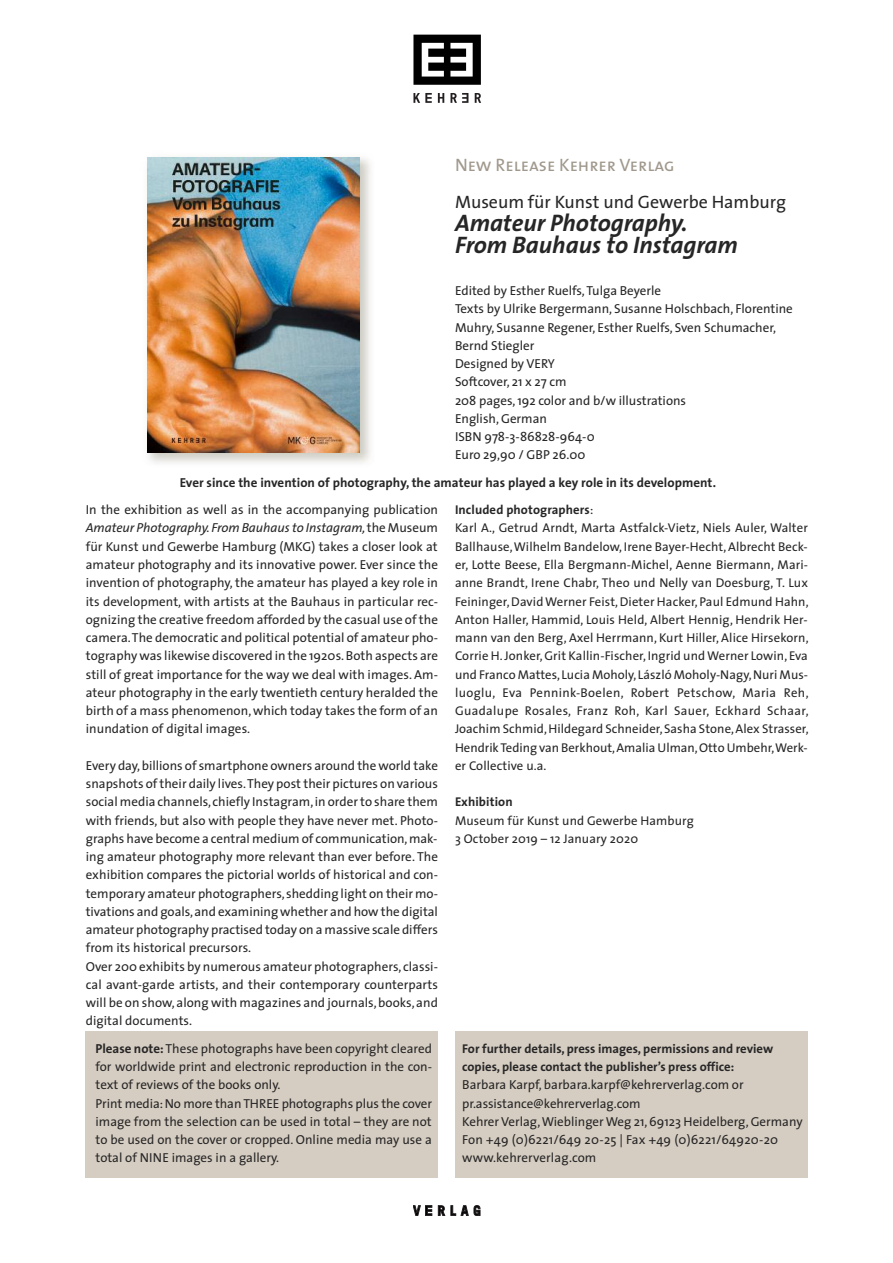
<style>
.page{position:relative;width:893px;height:1263px;background:#fff}
.page>*{position:absolute;margin:0;border:0;box-sizing:border-box;transform-origin:0 0}
.t1{font:italic 700 24px/22.5px "The Sans";color:#272627}
.t2{font:18px "The Sans";color:#272627}
.t3{font:18px "The Sans Caps";color:#a0988c}
.t4{font:13.05px/18.3px "The Sans";color:#272627}
.t5{font:700 13.05px "The Sans";letter-spacing:.005em;color:#272627}
.t6{font:12.75px/18.3px "The Sans";letter-spacing:.01em;color:#272627}
.t7{font:700 12.75px/18.3px "The Sans";color:#272627}
.s1{font-style:italic}
.s2{font-weight:700}
</style>
<div class="page">
<svg style="left:475px;top:93px;width:6px;height:10px"></svg>
<svg style="left:413px;top:93px;width:19px;height:10px"></svg>
<svg style="left:438px;top:93px;width:6px;height:10px"></svg>
<svg style="left:450px;top:93px;width:18px;height:10px"></svg>
<svg style="left:413px;top:35px;width:68px;height:50px"></svg>
<svg style="left:438px;top:1205px;width:7px;height:11px"></svg>
<svg style="left:451px;top:1205px;width:29px;height:11px"></svg>
<svg style="left:413px;top:1205px;width:19px;height:11px"></svg>
<div style="left:455px;top:1032px;width:353px;height:146px;background:#d5cdc1"></div>
<img style="left:148px;top:157px;width:223px;height:306px">
<img style="left:147px;top:157px;width:212px;height:296px">
<div style="left:85px;top:1032px;width:353px;height:146px;background:#d5cdc1"></div>
<h2 class="t3" style="left:455px;top:158px;width:221px">New Release Kehrer Verlag</h2>
<h2 class="t2" style="left:455px;top:195px;width:332px">Museum für Kunst und Gewerbe Hamburg</h2>
<h1 class="t1" style="left:455px;top:214px;width:284px">Amateur Photography.<br>From Bauhaus to Instagram</h1>
<p class="t4" style="left:455px;top:283px;width:339px">Edited by Esther Ruelfs,Tulga Beyerle<br>Texts by Ulrike Bergermann, Susanne Holschbach, Florentine<br>Muhry, Susanne Regener, Esther Ruelfs, Sven Schumacher,<br>Bernd Stiegler<br>Designed by VERY<br>Softcover, 21 x 27 cm<br>208 pages, 192 color and b/w illustrations<br>English, German<br>ISBN 978-3-86828-964-0<br>Euro 29,90 / GBP 26.00</p>
<p class="t5" style="left:180px;top:477px;width:538px">Ever since the invention of photography, the amateur has played a key role in its development.</p>
<p class="t4" style="left:86px;top:502px;width:354px;text-align:justify">In the exhibition as well as in the accompanying publication <span class="s1">Amateur Photography.From Bauhaus to Instagram,</span>the Museum für Kunst und Gewerbe Hamburg (MKG) takes a closer look at amateur photography and its innovative power. Ever since the invention of photography, the amateur has played a key role in its development, with artists at the Bauhaus in particular rec&shy;ognizing the creative freedom afforded by the casual use ofthe camera.The democratic and political potential of amateur pho&shy;tography was likewise discovered in the 1920s.Both aspects are still of great importance for the way we deal with images. Am&shy;ateur photography in the early twentieth century heralded the birth of a mass phenomenon,which today takes the form of an inundation of digital images.</p>
<p class="t4" style="left:86px;top:757px;width:354px">Every day,billions of smartphone owners around the world take snapshots oftheir daily lives.They post their pictures on various social media channels,chiefly Instagram,in order to share them with friends, but also with people they have never met. Photo&shy;graphs have become a central medium of communication,mak&shy;ing amateur photography more relevant than ever before. The exhibition compares the pictorial worlds of historical and con&shy;temporary amateur photographers,shedding light on their mo&shy;tivations and goals,and examining whether and how the digital amateur photography practised today on a massive scale differs from its historical precursors.<br>Over 200 exhibits by numerous amateur photographers, classi&shy;cal avant-garde artists, and their contemporary counterparts will be on show,along with magazines and journals,books,and digital documents.</p>
<p class="t4" style="left:95px;top:1040px;width:338px"><span class="s2">Please note:</span> These photographs have been copyright cleared for worldwide print and electronic reproduction in the con&shy;text of reviews of the books only.<br>Print media:No more thanTHREE photographs plus the cover image from the selection can be used in total – they are not to be used on the cover or cropped. Online media may use a total of NINE images in a gallery.</p>
<p class="t6" style="left:455px;top:502px;width:355px"><span class="s2">Included photographers</span>:<br>Karl A., Getrud Arndt, Marta Astfalck-Vietz, Niels Auler, Walter Ballhause,Wilhelm Bandelow, Irene Bayer-Hecht,Albrecht Beck&shy;er, Lotte Beese, Ella Bergmann-Michel, Aenne Biermann, Mari&shy;anne Brandt, Irene Chabr, Theo und Nelly van Doesburg, T. Lux Feininger,DavidWerner Feist,Dieter Hacker, Paul Edmund Hahn, Anton Haller, Hammid, Louis Held, Albert Hennig, Hendrik Her&shy;mann van den Berg, Axel Herrmann, Kurt Hiller, Alice Hirsekorn, Corrie H.Jonker,Grit Kallin-Fischer, Ingrid undWerner Lowin, Eva und Franco Mattes, Lucia Moholy, László Moholy-Nagy,Nuri Mus&shy;luoglu, Eva Pennink-Boelen, Robert Petschow, Maria Reh, Guadalupe Rosales, Franz Roh, Karl Sauer, Eckhard Schaar, Joachim Schmid,Hildegard Schneider,Sasha Stone,Alex Strasser, HendrikTeding van Berkhout,Amalia Ulman,Otto Umbehr,Werk&shy;er Collective u.a.</p>
<p class="t7" style="left:455px;top:794px;width:59px">Exhibition</p>
<p class="t6" style="left:455px;top:812px;width:240px">Museum für Kunst und Gewerbe Hamburg<br>3 October 2019 – 12 January 2020</p>
<p class="t7" style="left:462px;top:1040px;width:312px">For further details, press images, permissions and review copies, please contact the publisher’s press office:</p>
<p class="t4" style="left:462px;top:1077px;width:342px">Barbara Karpf, barbara.karpf@kehrerverlag.com or pr.assistance@kehrerverlag.com<br>Kehrer Verlag,WieblingerWeg 21,69123 Heidelberg,Germany Fon +49 (0)6221/649 20-25 | Fax +49 (0)6221/64920-20 www.kehrerverlag.com</p>
</div>
